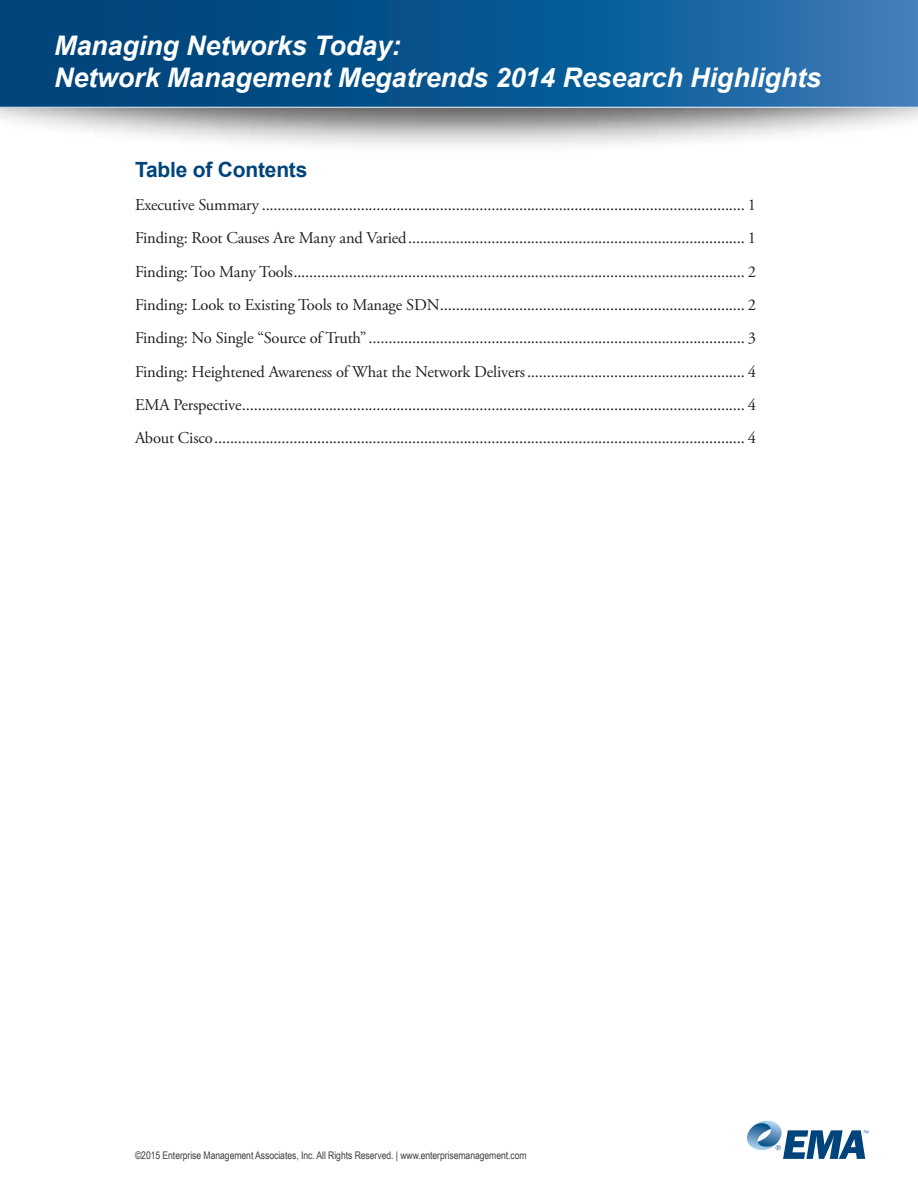
<style>
.page{position:relative;width:918px;height:1188px;background:#fff}
.page>*{position:absolute;margin:0;border:0;box-sizing:border-box;transform-origin:0 0}
.t1{font:italic 700 27px/32.4px "Arial";letter-spacing:-.005em;color:#fff}
.t2{font:700 21px "Arial";letter-spacing:-.01em;color:#00447b}
.TOC_1{font:16.5px "Adobe Garamond Pro";letter-spacing:-.01em;color:#231f20}
.t3{font:10.5px "Arial Narrow";letter-spacing:-.005em;color:#3e3e3f}
</style>
<div class="page">
<div style="left:0;top:0;width:918px;height:155px;background:#231f20;opacity:.75"></div>
<svg style="left:0;top:0;width:918px;height:108px;background:#105993"></svg>
<svg style="left:747px;top:1121px;width:122px;height:38px"></svg>
<h1 class="t1" style="left:54px;top:30px;width:769px">Managing Networks Today:<br>Network Management Megatrends 2014 Research Highlights</h1>
<p class="t2" style="left:135px;top:156px;width:174px">Table of Contents</p>
<p class="TOC_1" style="left:135px;top:195px;width:622px">Executive Summary .......................................................................................................................... 1</p>
<p class="TOC_1" style="left:135px;top:228px;width:622px">Finding: Root Causes Are Many and Varied..................................................................................... 1</p>
<p class="TOC_1" style="left:135px;top:262px;width:622px">Finding: Too Many Tools.................................................................................................................. 2</p>
<p class="TOC_1" style="left:135px;top:295px;width:622px">Finding: Look to Existing Tools to Manage SDN............................................................................. 2</p>
<p class="TOC_1" style="left:135px;top:328px;width:622px">Finding: No Single “Source of Truth” ............................................................................................... 3</p>
<p class="TOC_1" style="left:135px;top:362px;width:622px">Finding: Heightened Awareness of What the Network Delivers....................................................... 4</p>
<p class="TOC_1" style="left:135px;top:395px;width:622px">EMA Perspective............................................................................................................................... 4</p>
<p class="TOC_1" style="left:135px;top:428px;width:622px">About Cisco...................................................................................................................................... 4</p>
<p class="t3" style="left:135px;top:1147px;width:393px">©2015 Enterprise Management Associates, Inc. All Rights Reserved. | www.enterprisemanagement.com</p>
</div>
